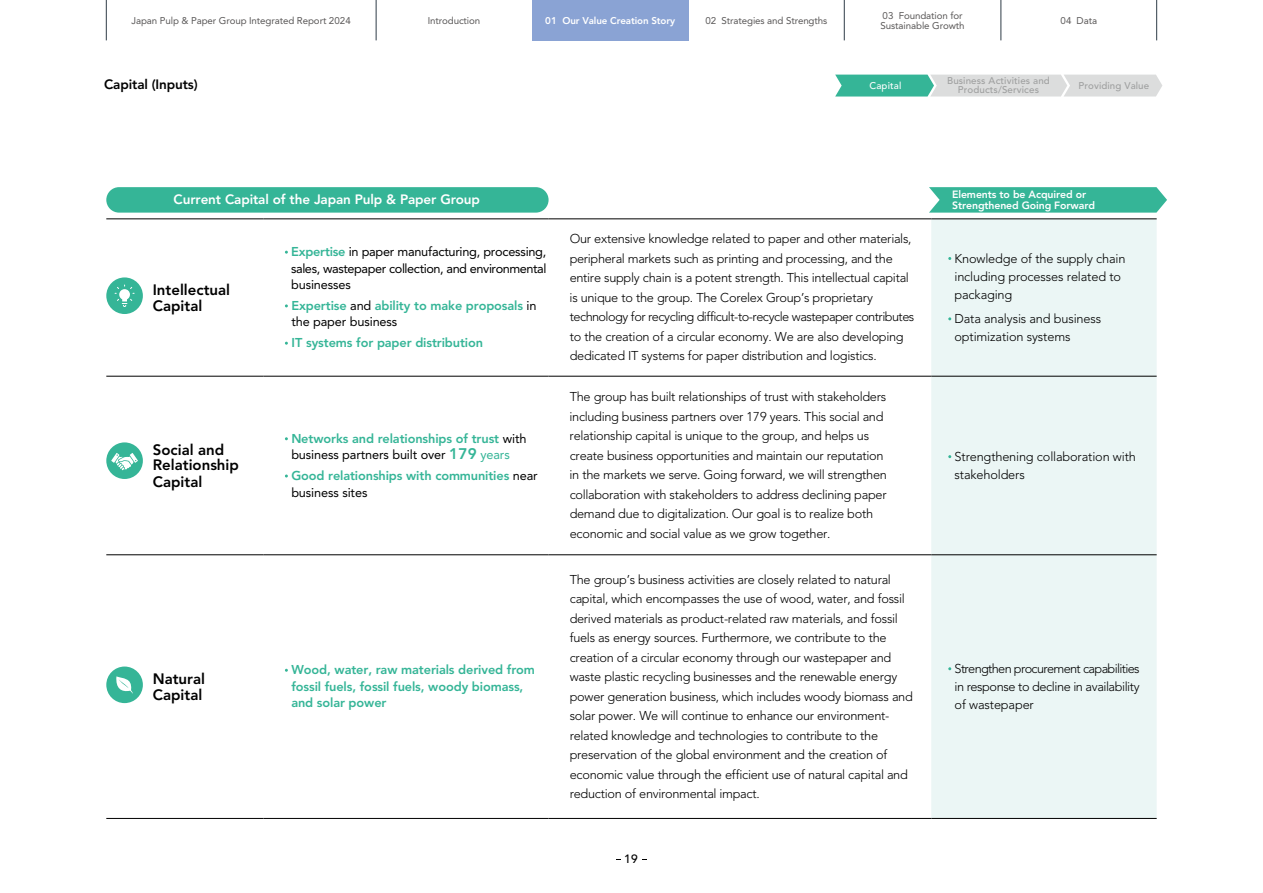
<style>
.page{position:relative;width:1263px;height:893px;background:#fff}
.page>*{position:absolute;margin:0;border:0;box-sizing:border-box;transform-origin:0 0}
.t1{font:800 15px/15.8px "Avenir LT Std";color:#000}
.t2{font:800 13.5px "Avenir LT Std";letter-spacing:-.01em;color:#fff}
.t3{font:800 13.5px "Avenir LT Std";letter-spacing:-.01em;color:#000}
.t4{font:300 12.75px/19.5px "Avenir LT Std";letter-spacing:-.02em;color:#000}
.t5{font:800 12.75px/16.5px "Avenir LT Std";letter-spacing:-.01em;color:#35b597}
.t6{font:12.75px/16.5px "Avenir LT Std";letter-spacing:-.03em;color:#000;text-align:justify}
.t7{font:500 12px "Avenir LT Std";color:#000}
.t8{font:800 10.5px/10.5px "Avenir LT Std";letter-spacing:-.01em;color:#fff}
.t9{font:9.75px/10.5px "Avenir LT Std";letter-spacing:-.01em;color:#595757}
.t10{font:500 9.75px/9px "Avenir LT Std";letter-spacing:.01em;color:#9fa0a0;text-align:center}
.t11{font:800 9.75px "Avenir LT Std";letter-spacing:-.01em;color:#fff}
.t12{font:500 9.75px "Avenir LT Std";letter-spacing:.01em;color:#fff}
.s1{font-weight:800;color:#35b597}
.s2{font-weight:400;color:#000}
.s3{font-size:15.3px}
.s4{font-weight:400}
</style>
<div class="page">
<div style="left:931px;top:220px;width:226px;height:598px;background:#ebf6f5"></div>
<hr style="left:106px;top:219px;width:158px;height:1px;background:#000">
<hr style="left:264px;top:219px;width:285px;height:1px;background:#000">
<hr style="left:549px;top:219px;width:382px;height:1px;background:#000">
<hr style="left:931px;top:219px;width:226px;height:1px;background:#000">
<hr style="left:106px;top:376px;width:158px;height:1px;background:#000">
<hr style="left:264px;top:376px;width:285px;height:1px;background:#000">
<hr style="left:549px;top:376px;width:382px;height:1px;background:#000">
<hr style="left:931px;top:376px;width:226px;height:1px;background:#000">
<hr style="left:106px;top:554px;width:158px;height:1px;background:#000">
<hr style="left:264px;top:554px;width:285px;height:1px;background:#000">
<hr style="left:549px;top:554px;width:382px;height:1px;background:#000">
<hr style="left:931px;top:554px;width:226px;height:1px;background:#000">
<hr style="left:106px;top:818px;width:158px;height:1px;background:#000">
<hr style="left:264px;top:818px;width:285px;height:1px;background:#000">
<hr style="left:549px;top:818px;width:382px;height:1px;background:#000">
<hr style="left:931px;top:818px;width:226px;height:1px;background:#000">
<div style="left:106px;top:277px;width:37px;height:37px;background:#35b597;border-radius:50%"></div>
<svg style="left:114px;top:284px;width:21px;height:23px"></svg>
<div style="left:106px;top:442px;width:37px;height:37px;background:#35b597;border-radius:50%"></div>
<svg style="left:111px;top:453px;width:27px;height:17px"></svg>
<div style="left:106px;top:666px;width:37px;height:37px;background:#35b597;border-radius:50%"></div>
<svg style="left:116px;top:676px;width:17px;height:18px"></svg>
<div style="left:106px;top:187px;width:443px;height:26px;background:#35b597;border-radius:13px"></div>
<svg style="left:929px;top:187px;width:238px;height:26px;background:#41b99d"></svg>
<svg style="left:835px;top:75px;width:327px;height:22px;background:#afd3cb"></svg>
<div style="left:532px;top:0;width:156px;height:40px;background:#8aa3d4"></div>
<hr style="left:376px;top:0;width:1px;height:40px;background:#2f3c47">
<hr style="left:1156px;top:0;width:1px;height:40px;background:#2f3c47">
<hr style="left:1001px;top:0;width:1px;height:40px;background:#2f3c47">
<hr style="left:844px;top:0;width:1px;height:40px;background:#2f3c47">
<hr style="left:106px;top:0;width:1px;height:40px;background:#2f3c47">
<p class="t9" style="left:131px;top:15px;width:221px">Japan Pulp &amp; Paper Group Integrated Report 2024</p>
<p class="t9" style="left:428px;top:15px;width:54px">Introduction</p>
<p class="t11" style="left:545px;top:15px;width:131px">01 Our Value Creation Story</p>
<p class="t9" style="left:705px;top:15px;width:123px">02 Strategies and Strengths</p>
<p class="t9" style="left:881px;top:10px;width:85px">03 Foundation for<br>Sustainable Growth</p>
<p class="t9" style="left:1060px;top:15px;width:38px">04 Data</p>
<p class="t3" style="left:104px;top:76px;width:95px">Capital (Inputs)</p>
<p class="t12" style="left:869px;top:80px;width:33px">Capital</p>
<p class="t10" style="left:947px;top:77px;width:104px">Business Activities and<br>Products/Services</p>
<p class="t10" style="left:1078px;top:81px;width:72px">Providing Value</p>
<p class="t2" style="left:174px;top:192px;width:308px">Current Capital of the Japan Pulp &amp; Paper Group</p>
<p class="t8" style="left:952px;top:189px;width:144px">Elements to be Acquired or<br>Strengthened Going Forward</p>
<p class="t1" style="left:153px;top:282px;width:79px">Intellectual<br>Capital</p>
<p class="t6" style="left:291px;top:244px;width:257px"><span class="s1">Expertise</span> in paper manufacturing, processing, sales, wastepaper collection, and environmental businesses</p>
<p class="t5" style="left:291px;top:297px;width:247px">Expertise <span class="s2">and</span> ability to make proposals <span class="s2">in the paper business</span></p>
<p class="t5" style="left:292px;top:335px;width:193px">IT systems for paper distribution</p>
<p class="t1" style="left:153px;top:441px;width:88px;line-height:16.2px">Social and<br>Relationship<br>Capital</p>
<p class="t5" style="left:291px;top:430px;width:237px">Networks and relationships of trust <span class="s2">with business partners built over</span> <span class="s3">179</span> <span class="s4">years</span></p>
<p class="t5" style="left:291px;top:467px;width:248px">Good relationships with communities <span class="s2">near business sites</span></p>
<p class="t1" style="left:153px;top:671px;width:54px">Natural<br>Capital</p>
<p class="t5" style="left:291px;top:662px;width:245px">Wood, water, raw materials derived from fossil fuels, fossil fuels, woody biomass, and solar power</p>
<p class="t4" style="left:570px;top:229px;width:346px">Our extensive knowledge related to paper and other materials, peripheral markets such as printing and processing, and the entire supply chain is a potent strength. This intellectual capital is unique to the group. The Corelex Group’s proprietary technology for recycling difficult-to-recycle wastepaper contributes to the creation of a circular economy. We are also developing dedicated IT systems for paper distribution and logistics.</p>
<p class="t4" style="left:570px;top:387px;width:319px">The group has built relationships of trust with stakeholders including business partners over 179 years. This social and relationship capital is unique to the group, and helps us create business opportunities and maintain our reputation in the markets we serve. Going forward, we will strengthen collaboration with stakeholders to address declining paper demand due to digitalization. Our goal is to realize both economic and social value as we grow together.</p>
<p class="t4" style="left:570px;top:569px;width:345px">The group’s business activities are closely related to natural capital, which encompasses the use of wood, water, and fossil derived materials as product-related raw materials, and fossil fuels as energy sources. Furthermore, we contribute to the creation of a circular economy through our wastepaper and waste plastic recycling businesses and the renewable energy power generation business, which includes woody biomass and solar power. We will continue to enhance our environment&shy;related knowledge and technologies to contribute to the preservation of the global environment and the creation of economic value through the efficient use of natural capital and reduction of environmental impact.</p>
<p class="t7" style="left:624px;top:852px;width:15px">19</p>
<p class="t4" style="left:954px;top:249px;width:173px;line-height:18px">Knowledge of the supply chain including processes related to packaging</p>
<p class="t4" style="left:954px;top:310px;width:148px;line-height:18px">Data analysis and business optimization systems</p>
<p class="t4" style="left:954px;top:447px;width:183px;line-height:18px">Strengthening collaboration with stakeholders</p>
<p class="t4" style="left:954px;top:659px;width:187px;line-height:18px;text-align:justify">Strengthen procurement capabilities in response to decline in availability of wastepaper</p>
</div>
